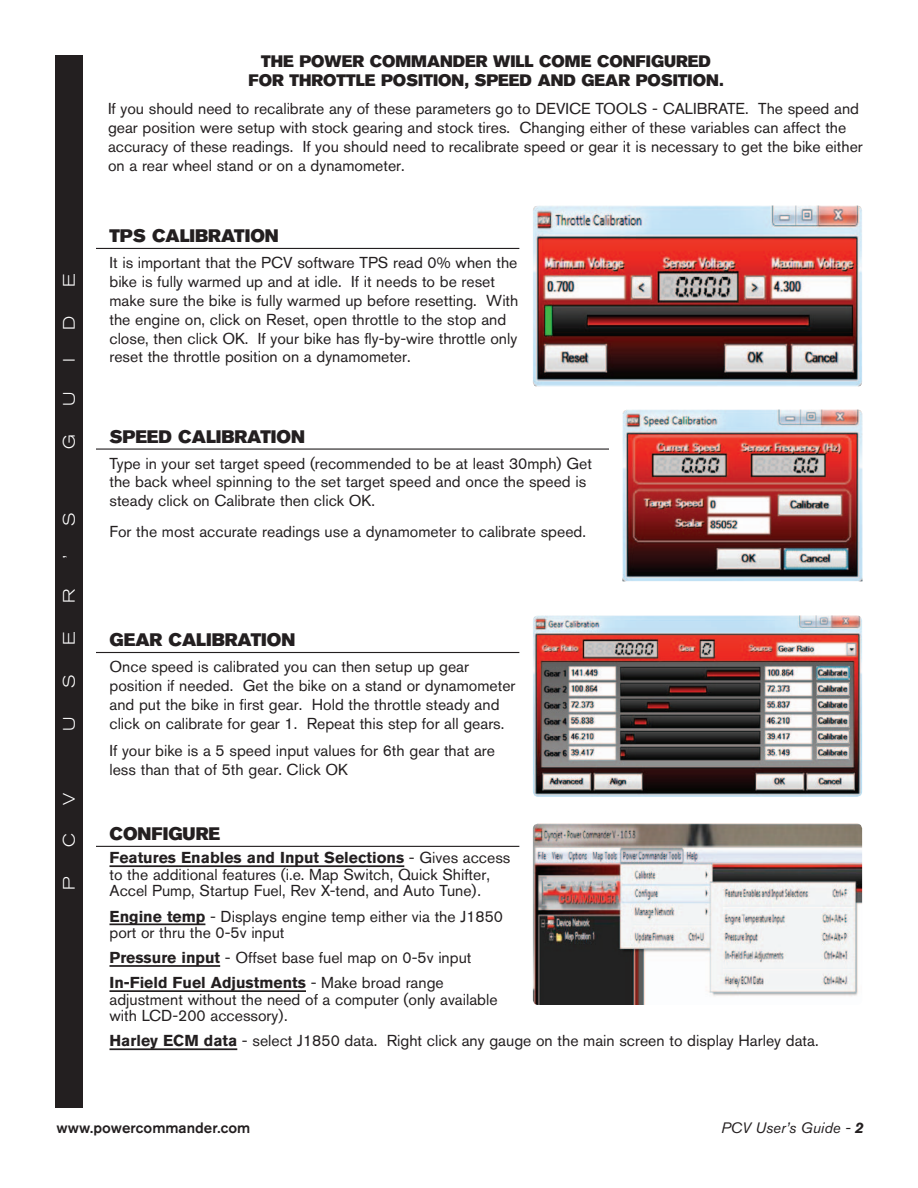
<style>
.page{position:relative;width:918px;height:1188px;background:#fff}
.page>*{position:absolute;margin:0;border:0;box-sizing:border-box;transform-origin:0 0}
.graphic_Head{font:18px "Akzidenz Grotesk BQ Super";color:#231f20}
.graphic_Text{font:16.5px/19.8px "Akzidenz Grotesk BQ Super";color:#231f20;text-align:center}
.t1{font:300 expanded 16.5px "Akzidenz Grotesk BQ";color:#fff}
.graphic_Text-2{font:15.75px/18.9px "Akzidenz Grotesk BQ";color:#231f20}
.t2{font:500 15px "Akzidenz Grotesk BQ";color:#231f20}
.t3{font:italic 15px "Akzidenz Grotesk BQ";color:#231f20}
.s1{font-weight:700}
</style>
<div class="page">
<div style="left:55px;top:55px;width:27px;height:1053px;background:#231f20"></div>
<hr style="left:96px;top:449px;width:513px;height:1px;background:#231f20">
<hr style="left:96px;top:652px;width:423px;height:1px;background:#231f20">
<hr style="left:96px;top:248px;width:423px;height:1px;background:#231f20">
<img style="left:533px;top:824px;width:329px;height:181px">
<hr style="left:96px;top:846px;width:423px;height:1px;background:#231f20">
<hr style="left:110px;top:865px;width:294px;height:2px;background:#231f20">
<hr style="left:110px;top:923px;width:95px;height:2px;background:#231f20">
<hr style="left:110px;top:965px;width:110px;height:2px;background:#231f20">
<hr style="left:110px;top:990px;width:196px;height:2px;background:#231f20">
<hr style="left:110px;top:1048px;width:127px;height:2px;background:#231f20">
<img style="left:622px;top:410px;width:240px;height:171px">
<img style="left:533px;top:615px;width:329px;height:182px">
<img style="left:533px;top:206px;width:329px;height:181px">
<p class="t1" style="left:60px;top:287px;width:15px;rotate:-90deg">E</p>
<p class="t1" style="left:60px;top:330px;width:16px;rotate:-90deg">D</p>
<p class="t1" style="left:60px;top:362px;width:5px;rotate:-90deg">I</p>
<p class="t1" style="left:60px;top:406px;width:16px;rotate:-90deg">U</p>
<p class="t1" style="left:60px;top:449px;width:16px;rotate:-90deg">G</p>
<p class="t1" style="left:60px;top:526px;width:15px;rotate:-90deg">S</p>
<p class="t1" style="left:60px;top:559px;width:6px;rotate:-90deg">’</p>
<p class="t1" style="left:60px;top:603px;width:16px;rotate:-90deg">R</p>
<p class="t1" style="left:60px;top:645px;width:15px;rotate:-90deg">E</p>
<p class="t1" style="left:60px;top:688px;width:15px;rotate:-90deg">S</p>
<p class="t1" style="left:60px;top:731px;width:16px;rotate:-90deg">U</p>
<p class="t1" style="left:60px;top:805px;width:13px;rotate:-90deg">V</p>
<p class="t1" style="left:60px;top:847px;width:15px;rotate:-90deg">C</p>
<p class="t1" style="left:60px;top:890px;width:15px;rotate:-90deg">P</p>
<p class="graphic_Text" style="left:248px;top:51px;width:477px">THE POWER COMMANDER WILL COME CONFIGURED<br>FOR THROTTLE POSITION, SPEED AND GEAR POSITION.</p>
<p class="graphic_Text-2" style="left:108px;top:99px;width:756px">If you should need to recalibrate any of these parameters go to DEVICE TOOLS - CALIBRATE. The speed and gear position were setup with stock gearing and stock tires. Changing either of these variables can affect the accuracy of these readings. If you should need to recalibrate speed or gear it is necessary to get the bike either on a rear wheel stand or on a dynamometer.</p>
<p class="graphic_Head" style="left:110px;top:226px;width:171px">TPS CALIBRATION</p>
<p class="graphic_Text-2" style="left:110px;top:253px;width:410px">It is important that the PCV software TPS read 0% when the bike is fully warmed up and at idle. If it needs to be reset make sure the bike is fully warmed up before resetting. With the engine on, click on Reset, open throttle to the stop and close, then click OK. If your bike has fly-by-wire throttle only reset the throttle position on a dynamometer.</p>
<p class="graphic_Head" style="left:110px;top:426px;width:197px">SPEED CALIBRATION</p>
<p class="graphic_Text-2" style="left:110px;top:453px;width:484px">Type in your set target speed (recommended to be at least 30mph) Get the back wheel spinning to the set target speed and once the speed is steady click on Calibrate then click OK.</p>
<p class="graphic_Text-2" style="left:110px;top:522px;width:478px">For the most accurate readings use a dynamometer to calibrate speed.</p>
<p class="graphic_Head" style="left:110px;top:630px;width:187px">GEAR CALIBRATION</p>
<p class="graphic_Text-2" style="left:110px;top:657px;width:408px">Once speed is calibrated you can then setup up gear position if needed. Get the bike on a stand or dynamometer and put the bike in first gear. Hold the throttle steady and click on calibrate for gear 1. Repeat this step for all gears.</p>
<p class="graphic_Text-2" style="left:110px;top:741px;width:387px">If your bike is a 5 speed input values for 6th gear that are less than that of 5th gear. Click OK</p>
<p class="graphic_Head" style="left:110px;top:823px;width:112px">CONFIGURE</p>
<p class="graphic_Text-2" style="left:110px;top:850px;width:402px;line-height:16.5px"><span class="s1">Features Enables and Input Selections</span> - Gives access to the additional features (i.e. Map Switch, Quick Shifter,<br>Accel Pump, Startup Fuel, Rev X-tend, and Auto Tune).</p>
<p class="graphic_Text-2" style="left:110px;top:908px;width:395px;line-height:16.5px"><span class="s1">Engine temp</span> - Displays engine temp either via the J1850 port or thru the 0-5v input</p>
<p class="graphic_Text-2" style="left:110px;top:948px;width:364px"><span class="s1">Pressure input</span> - Offset base fuel map on 0-5v input</p>
<p class="graphic_Text-2" style="left:110px;top:975px;width:390px;line-height:16.5px"><span class="s1">In-Field Fuel Adjustments</span> - Make broad range adjustment without the need of a computer (only available with LCD-200 accessory).</p>
<p class="graphic_Text-2" style="left:110px;top:1031px;width:711px"><span class="s1">Harley ECM data</span> - select J1850 data. Right click any gauge on the main screen to display Harley data.</p>
<p class="t2" style="left:57px;top:1119px;width:195px">www.powercommander.com</p>
<p class="t3" style="left:721px;top:1119px;width:144px">PCV User’s Guide - <span class="s1">2</span></p>
</div>
